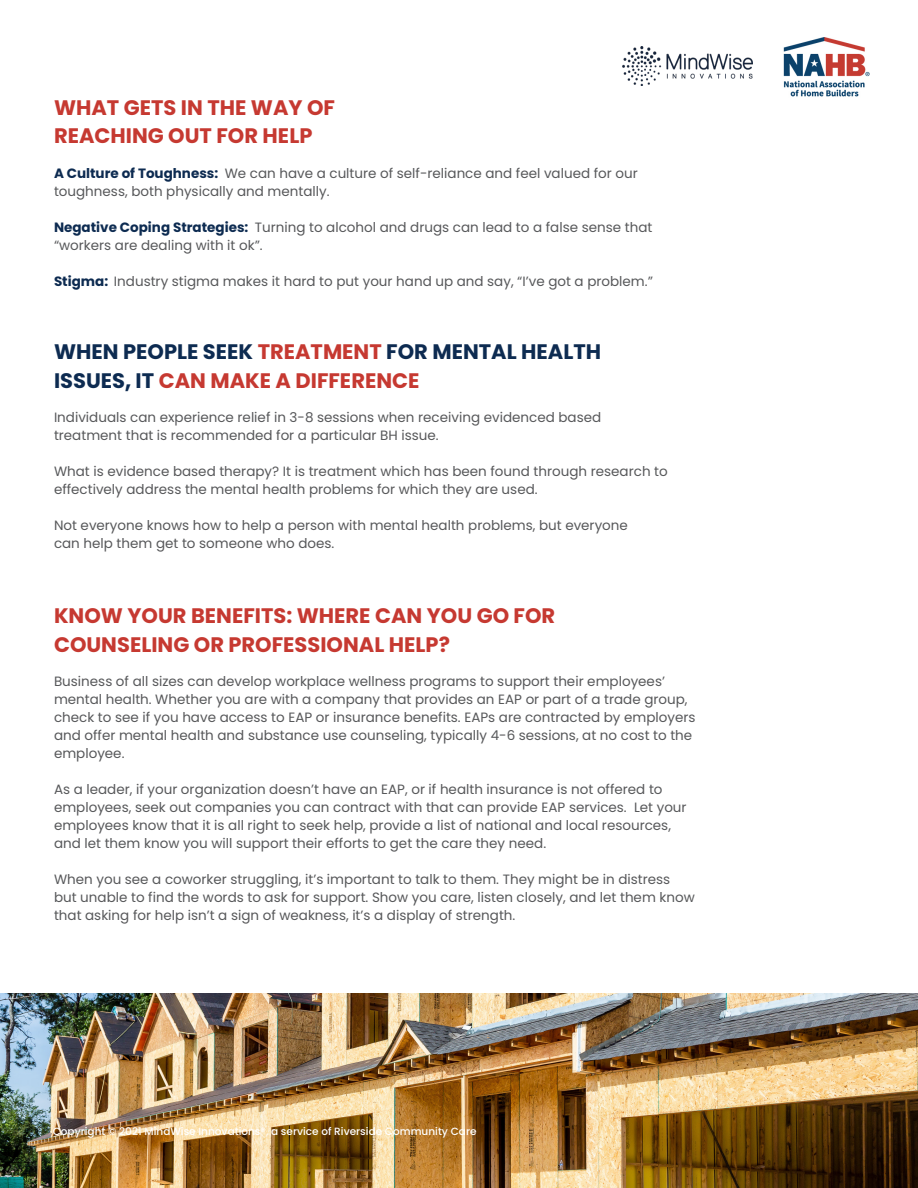
<style>
.page{position:relative;width:918px;height:1188px;background:#fff}
.page>*{position:absolute;margin:0;border:0;box-sizing:border-box;transform-origin:0 0}
.t1{font:700 21px/28.5px "Poppins";color:#c63931}
.t2{font:700 21px/28.5px "Poppins";color:#0d2b51}
.t3{font:13.5px/18px "Poppins";color:#57585a}
.t4{font:500 10.5px "Poppins";color:#fff}
.s1{font-weight:700;color:#0d2b51}
.s2{color:#c63931}
</style>
<div class="page">
<img style="left:0;top:993px;width:918px;height:195px">
<img style="left:623px;top:46px;width:130px;height:39px">
<img style="left:783px;top:37px;width:87px;height:60px">
<p class="t1" style="left:54px;top:93px;width:283px">WHAT GETS IN THE WAY OF</p>
<p class="t1" style="left:54px;top:122px;width:260px">REACHING OUT FOR HELP</p>
<p class="t3" style="left:54px;top:164px;width:585px"><span class="s1">A Culture of Toughness:</span> We can have a culture of self-reliance and feel valued for our toughness, both physically and mentally.</p>
<p class="t3" style="left:54px;top:218px;width:600px"><span class="s1">Negative Coping Strategies:</span> Turning to alcohol and drugs can lead to a false sense that “workers are dealing with it ok”.</p>
<p class="t3" style="left:54px;top:272px;width:601px"><span class="s1">Stigma:</span> Industry stigma makes it hard to put your hand up and say, “I’ve got a problem.”</p>
<p class="t2" style="left:54px;top:338px;width:549px">WHEN PEOPLE SEEK <span class="s2">TREATMENT</span> FOR MENTAL HEALTH<br>ISSUES, IT <span class="s2">CAN MAKE A DIFFERENCE</span></p>
<p class="t3" style="left:54px;top:409px;width:549px">Individuals can experience relief in 3-8 sessions when receiving evidenced based</p>
<p class="t3" style="left:54px;top:427px;width:386px">treatment that is recommended for a particular BH issue.</p>
<p class="t3" style="left:54px;top:463px;width:615px">What is evidence based therapy? It is treatment which has been found through research to effectively address the mental health problems for which they are used.</p>
<p class="t3" style="left:54px;top:517px;width:575px">Not everyone knows how to help a person with mental health problems, but everyone</p>
<p class="t3" style="left:54px;top:535px;width:282px">can help them get to someone who does.</p>
<p class="t1" style="left:54px;top:602px;width:503px">KNOW YOUR BENEFITS: WHERE CAN YOU GO FOR<br>COUNSELING OR PROFESSIONAL HELP?</p>
<p class="t3" style="left:54px;top:673px;width:643px">Business of all sizes can develop workplace wellness programs to support their employees’ mental health. Whether you are with a company that provides an EAP or part of a trade group, check to see if you have access to EAP or insurance benefits. EAPs are contracted by employers and offer mental health and substance use counseling, typically 4-6 sessions, at no cost to the employee.</p>
<p class="t3" style="left:54px;top:781px;width:634px">As a leader, if your organization doesn’t have an EAP, or if health insurance is not offered to employees, seek out companies you can contract with that can provide EAP services. Let your employees know that it is all right to seek help, provide a list of national and local resources, and let them know you will support their efforts to get the care they need.</p>
<p class="t3" style="left:54px;top:871px;width:642px">When you see a coworker struggling, it’s important to talk to them. They might be in distress but unable to find the words to ask for support. Show you care, listen closely, and let them know that asking for help isn’t a sign of weakness, it’s a display of strength.</p>
<p class="t4" style="left:53px;top:1125px;width:425px">Copyright © 2021 MindWise Innovations®, a service of Riverside Community Care</p>
</div>
